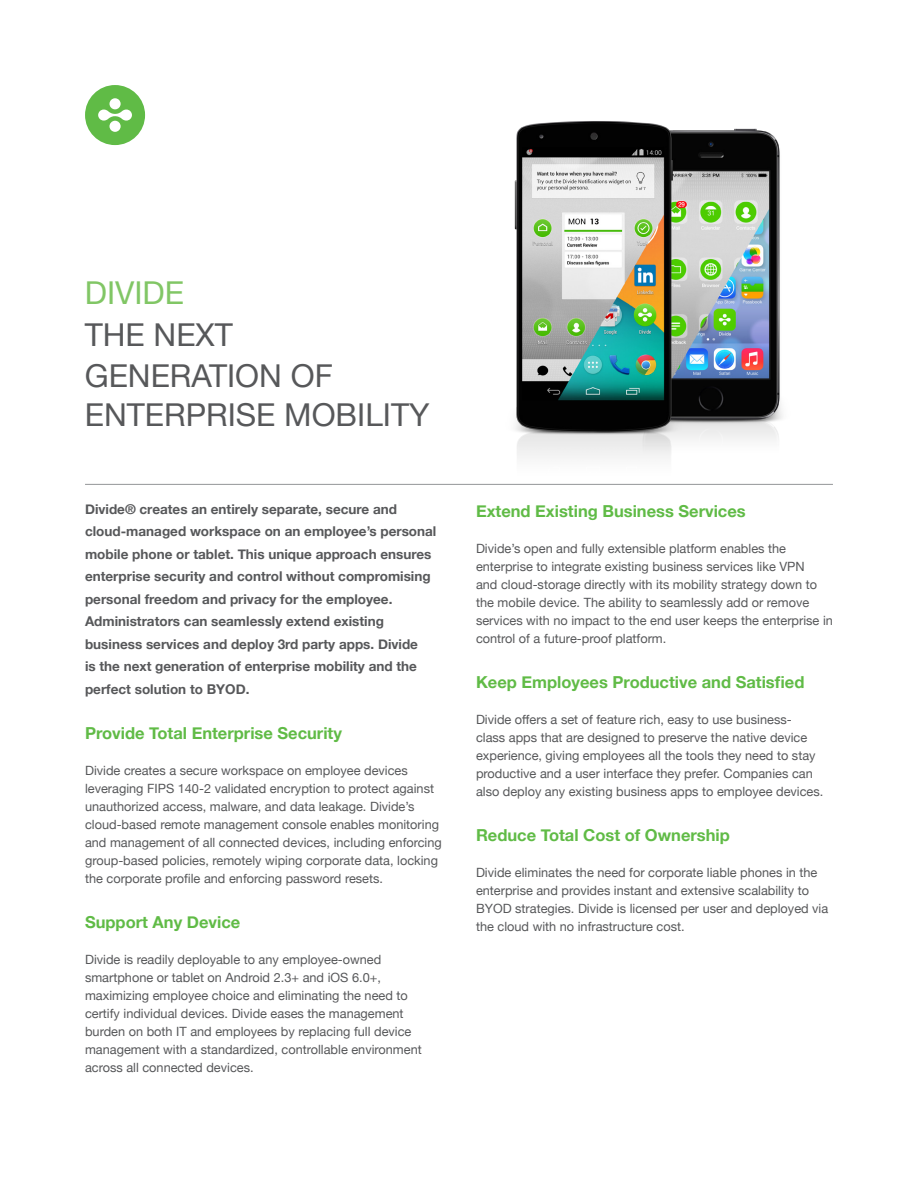
<style>
.page{position:relative;width:918px;height:1188px;background:#fff}
.page>*{position:absolute;margin:0;border:0;box-sizing:border-box;transform-origin:0 0}
.Grey_H1{font:31.5px/39px "Helvetica Neue";color:#57585a}
.Grey_H1-2{font:31.5px "Helvetica Neue";color:#81c665}
.Green_H2{font:700 16.5px "Helvetica Neue";color:#60bb46}
.Main_Copy_Style{font:700 16.5px "Helvetica Neue";color:#60bb46}
.Grey_H2{font:700 13.5px/22.5px "Helvetica Neue";color:#57585a}
.Main_Copy_Style-2{font:12.75px/18px "Helvetica Neue";color:#57585a}
</style>
<div class="page">
<img style="left:514px;top:121px;width:269px;height:337px">
<hr style="left:85px;top:484px;width:748px;height:1px;background:#939598">
<div style="left:85px;top:85px;width:60px;height:60px;background:#60bb46;border-radius:50%"></div>
<div style="left:110px;top:98px;width:11px;height:11px;background:#fff;border-radius:50%"></div>
<svg style="left:98px;top:110px;width:34px;height:11px"></svg>
<div style="left:110px;top:121px;width:11px;height:11px;background:#fff;border-radius:50%"></div>
<p class="Grey_H1-2" style="left:85px;top:271px;width:101px">DIVIDE</p>
<p class="Grey_H1" style="left:85px;top:317px;width:150px">THE NEXT</p>
<p class="Grey_H1" style="left:85px;top:359px;width:346px">GENERATION OF<br>ENTERPRISE MOBILITY</p>
<p class="Grey_H2" style="left:85px;top:498px;width:353px">Divide® creates an entirely separate, secure and cloud-managed workspace on an employee’s personal mobile phone or tablet. This unique approach ensures enterprise security and control without compromising personal freedom and privacy for the employee.<br>Administrators can seamlessly extend existing business services and deploy 3rd party apps. Divide<br>is the next generation of enterprise mobility and the perfect solution to BYOD.</p>
<p class="Green_H2" style="left:85px;top:720px;width:258px">Provide Total Enterprise Security</p>
<p class="Main_Copy_Style-2" style="left:85px;top:762px;width:358px">Divide creates a secure workspace on employee devices leveraging FIPS 140-2 validated encryption to protect against unauthorized access, malware, and data leakage. Divide’s cloud-based remote management console enables monitoring and management of all connected devices, including enforcing group-based policies, remotely wiping corporate data, locking the corporate profile and enforcing password resets.</p>
<p class="Green_H2" style="left:85px;top:909px;width:157px">Support Any Device</p>
<p class="Main_Copy_Style-2" style="left:85px;top:951px;width:338px">Divide is readily deployable to any employee-owned smartphone or tablet on Android 2.3+ and iOS 6.0+, maximizing employee choice and eliminating the need to certify individual devices. Divide eases the management burden on both IT and employees by replacing full device management with a standardized, controllable environment across all connected devices.</p>
<p class="Green_H2" style="left:476px;top:498px;width:271px">Extend Existing Business Services</p>
<p class="Main_Copy_Style-2" style="left:476px;top:540px;width:358px">Divide’s open and fully extensible platform enables the enterprise to integrate existing business services like VPN<br>and cloud-storage directly with its mobility strategy down to the mobile device. The ability to seamlessly add or remove services with no impact to the end user keeps the enterprise in control of a future-proof platform.</p>
<p class="Green_H2" style="left:476px;top:669px;width:330px">Keep Employees Productive and Satisfied</p>
<p class="Main_Copy_Style-2" style="left:476px;top:711px;width:349px">Divide offers a set of feature rich, easy to use business&shy;class apps that are designed to preserve the native device experience, giving employees all the tools they need to stay productive and a user interface they prefer. Companies can also deploy any existing business apps to employee devices.</p>
<p class="Main_Copy_Style" style="left:476px;top:822px;width:255px">Reduce Total Cost of Ownership</p>
<p class="Main_Copy_Style-2" style="left:476px;top:864px;width:354px">Divide eliminates the need for corporate liable phones in the enterprise and provides instant and extensive scalability to BYOD strategies. Divide is licensed per user and deployed via the cloud with no infrastructure cost.</p>
</div>
